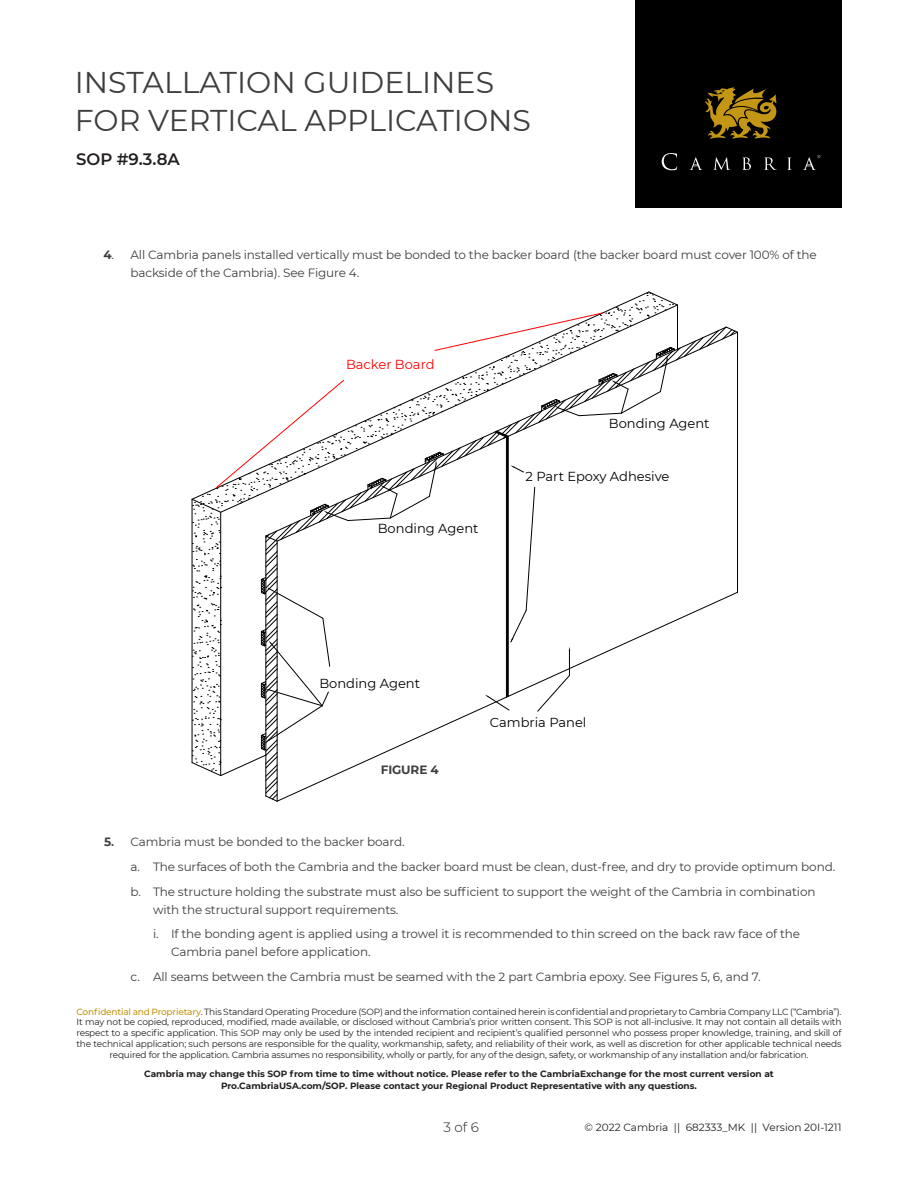
<style>
.page{position:relative;width:918px;height:1188px;background:#fff}
.page>*{position:absolute;margin:0;border:0;box-sizing:border-box;transform-origin:0 0}
.t1{font:30px/37.5px "Montserrat";color:#3e3e3f}
.t2{font:600 16.5px "Montserrat";color:#231f20}
.t3{font:300 13.5px "Montserrat";color:#231f20}
.t4{font:13.05px "Montserrat";color:#000}
.t5{font:13.05px "Montserrat";color:#f00}
.Body_Copy{font:12px/18px "Montserrat";letter-spacing:-.01em;color:#3e3e3f}
.Body_Copy-2{font:700 12px "Montserrat";letter-spacing:-.01em;color:#3e3e3f}
.t6{font:10.5px "Montserrat";color:#231f20}
.t7{font:9px/10.8px "Montserrat";letter-spacing:-.02em;color:#231f20;text-align:center}
.t8{font:700 9px/12px "Montserrat";color:#231f20;text-align:center}
.s1{font-weight:700}
.s2{font-weight:600}
.s3{font-weight:500;color:#c39616}
</style>
<div class="page">
<div style="left:635px;top:0;width:206px;height:208px;background:#000"></div>
<svg style="left:705px;top:87px;width:72px;height:52px"></svg>
<svg style="left:662px;top:153px;width:15px;height:17px"></svg>
<svg style="left:713px;top:157px;width:17px;height:13px"></svg>
<svg style="left:742px;top:158px;width:9px;height:12px"></svg>
<svg style="left:764px;top:158px;width:13px;height:12px"></svg>
<svg style="left:787px;top:158px;width:5px;height:12px"></svg>
<svg style="left:689px;top:157px;width:13px;height:13px"></svg>
<svg style="left:803px;top:155px;width:17px;height:15px"></svg>
<hr style="left:677px;top:305px;width:1px;height:44px;background:#000">
<svg style="left:648px;top:291px;width:30px;height:15px"></svg>
<svg style="left:600px;top:293px;width:73px;height:20px"></svg>
<svg style="left:191px;top:313px;width:547px;height:489px"></svg>
<h1 class="t1" style="left:75px;top:63px;width:458px">INSTALLATION GUIDELINES<br>FOR VERTICAL APPLICATIONS</h1>
<h2 class="t2" style="left:76px;top:148px;width:105px">SOP #9.3.8A</h2>
<p class="Body_Copy" style="left:130px;top:245px;width:688px;text-indent:-27px"><span class="s1">4</span>. All Cambria panels installed vertically must be bonded to the backer board (the backer board must cover 100% of the backside of the Cambria). See Figure 4.</p>
<p class="t5" style="left:346px;top:356px;width:90px">Backer Board</p>
<p class="t4" style="left:378px;top:520px;width:102px">Bonding Agent</p>
<p class="t4" style="left:609px;top:415px;width:102px">Bonding Agent</p>
<p class="t4" style="left:526px;top:467px;width:145px">2 Part Epoxy Adhesive</p>
<p class="t4" style="left:319px;top:674px;width:102px">Bonding Agent</p>
<p class="Body_Copy-2" style="left:381px;top:761px;width:60px">FIGURE 4</p>
<p class="t4" style="left:490px;top:713px;width:98px">Cambria Panel</p>
<p class="Body_Copy" style="left:104px;top:832px;width:302px"><span class="s1">5</span><span class="s2">.</span> Cambria must be bonded to the backer board.</p>
<p class="Body_Copy" style="left:130px;top:857px;width:706px">a. The surfaces of both the Cambria and the backer board must be clean, dust-free, and dry to provide optimum bond.</p>
<p class="Body_Copy" style="left:153px;top:882px;width:664px;text-indent:-22px">b. The structure holding the substrate must also be sufficient to support the weight of the Cambria in combination with the structural support requirements.</p>
<p class="Body_Copy" style="left:171px;top:925px;width:631px;text-indent:-18px">i. If the bonding agent is applied using a trowel it is recommended to thin screed on the back raw face of the<br>Cambria panel before application.</p>
<p class="Body_Copy" style="left:130px;top:967px;width:632px">c. All seams between the Cambria must be seamed with the 2 part Cambria epoxy. See Figures 5, 6, and 7.</p>
<p class="t7" style="left:76px;top:1006px;width:767px"><span class="s3">Confidential and Proprietary</span>. This Standard Operating Procedure (SOP) and the information contained herein is confidential and proprietary to Cambria Company LLC (“Cambria”).<br>It may not be copied, reproduced, modified, made available, or disclosed without Cambria’s prior written consent. This SOP is not all-inclusive. It may not contain all details with respect to a specific application. This SOP may only be used by the intended recipient and recipient’s qualified personnel who possess proper knowledge, training, and skill of the technical application; such persons are responsible for the quality, workmanship, safety, and reliability of their work, as well as discretion for other applicable technical needs required for the application. Cambria assumes no responsibility, wholly or partly, for any of the design, safety, or workmanship of any installation and/or fabrication.</p>
<p class="t8" style="left:144px;top:1067px;width:631px">Cambria may change this SOP from time to time without notice. Please refer to the CambriaExchange for the most current version at<br>Pro.CambriaUSA.com/SOP. Please contact your Regional Product Representative with any questions.</p>
<p class="t6" style="left:585px;top:1120px;width:258px">© 2022 Cambria || 682333_MK || Version 20I-1211</p>
<p class="t3" style="left:443px;top:1118px;width:37px">3 of 6</p>
</div>
